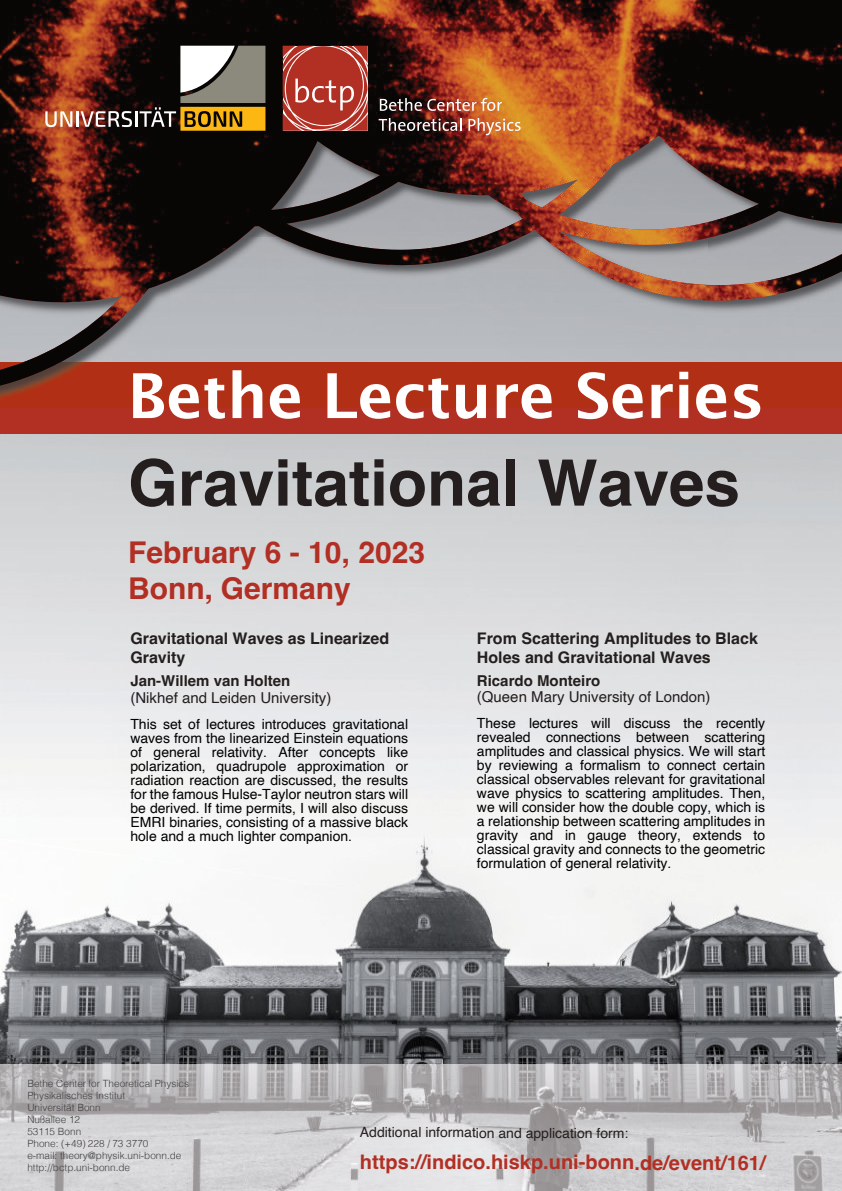
<style>
.page{position:relative;width:842px;height:1191px;background:#fff}
.page>*{position:absolute;margin:0;border:0;box-sizing:border-box;transform-origin:0 0}
.t1{font:700 64px "Helvetica";color:#241f1e}
.t2{font:700 62px "Lucida Grande";letter-spacing:-.005em;color:#fff}
.t3{font:700 30px/35.7px "Helvetica";color:#b22f24}
.t4{font:700 20px "Helvetica";color:#b22f24}
.t5{font:700 16px/19px "Helvetica";color:#241f1e}
.t6{font:15px "Helvetica";color:#241f1e}
.t7{font:700 15px "Helvetica";color:#241f1e}
.t8{font:14px/14px "Helvetica";color:#000;text-align:justify}
.t9{font:14px "Helvetica";color:#241f1e}
.t10{font:300 10px/12px "Helvetica";color:#413f41}
</style>
<div class="page">
<img style="left:0;top:434px;width:842px;height:757px">
<div style="left:0;top:363px;width:842px;height:71px;background:#b22f24"></div>
<div style="left:0;top:386px;width:842px;height:22px;background:#b12f15"></div>
<img style="left:0;top:0;width:842px;height:386px">
<svg style="left:380px;top:98px;width:122px;height:13px;background:#9a6a57"></svg>
<svg style="left:379px;top:118px;width:83px;height:13px"></svg>
<svg style="left:468px;top:118px;width:53px;height:17px"></svg>
<svg style="left:283px;top:46px;width:85px;height:85px;background:#be4f46"></svg>
<svg style="left:45px;top:46px;width:220px;height:85px;background:#7a5841"></svg>
<h2 class="t2" style="left:128px;top:370px;width:638px">Bethe Lecture Series</h2>
<h1 class="t1" style="left:128px;top:458px;width:613px">Gravitational Waves</h1>
<h3 class="t3" style="left:128px;top:537px;width:298px">February 6 - 10, 2023<br>Bonn, Germany</h3>
<p class="t5" style="left:130px;top:630px;width:260px">Gravitational Waves as Linearized<br>Gravity</p>
<p class="t7" style="left:130px;top:675px;width:162px">Jan-Willem van Holten</p>
<p class="t6" style="left:130px;top:692px;width:202px">(Nikhef and Leiden University)</p>
<p class="t8" style="left:130px;top:718px;width:279px">This set of lectures introduces gravitational waves from the linearized Einstein equations of general relativity. After concepts like polarization, quadrupole approximation or radiation reaction are discussed, the results for the famous Hulse-Taylor neutron stars will be derived. If time permits, I will also discuss EMRI binaries, consisting of a massive black hole and a much lighter companion.</p>
<p class="t5" style="left:477px;top:630px;width:282px">From Scattering Amplitudes to Black<br>Holes and Gravitational Waves</p>
<p class="t7" style="left:477px;top:675px;width:125px">Ricardo Monteiro</p>
<p class="t6" style="left:477px;top:691px;width:235px">(Queen Mary University of London)</p>
<p class="t8" style="left:477px;top:717px;width:290px">These lectures will discuss the recently revealed connections between scattering amplitudes and classical physics. We will start by reviewing a formalism to connect certain classical observables relevant for gravitational wave physics to scattering amplitudes. Then, we will consider how the double copy, which is a relationship between scattering amplitudes in gravity and in gauge theory, extends to classical gravity and connects to the geometric formulation of general relativity.</p>
<p class="t10" style="left:27px;top:1079px;width:163px">Bethe Center for Theoretical Physics<br>Physikalisches Institut<br>Universität Bonn<br>Nußallee 12<br>53115 Bonn<br>Phone: (+49) 228 / 73 3770<br>e-mail: theory@physik.uni-bonn.de http://bctp.uni-bonn.de</p>
<p class="t9" style="left:360px;top:1127px;width:270px">Additional information and application form:</p>
<h3 class="t4" style="left:360px;top:1154px;width:407px">https://indico.hiskp.uni-bonn.de/event/161/</h3>
</div>
